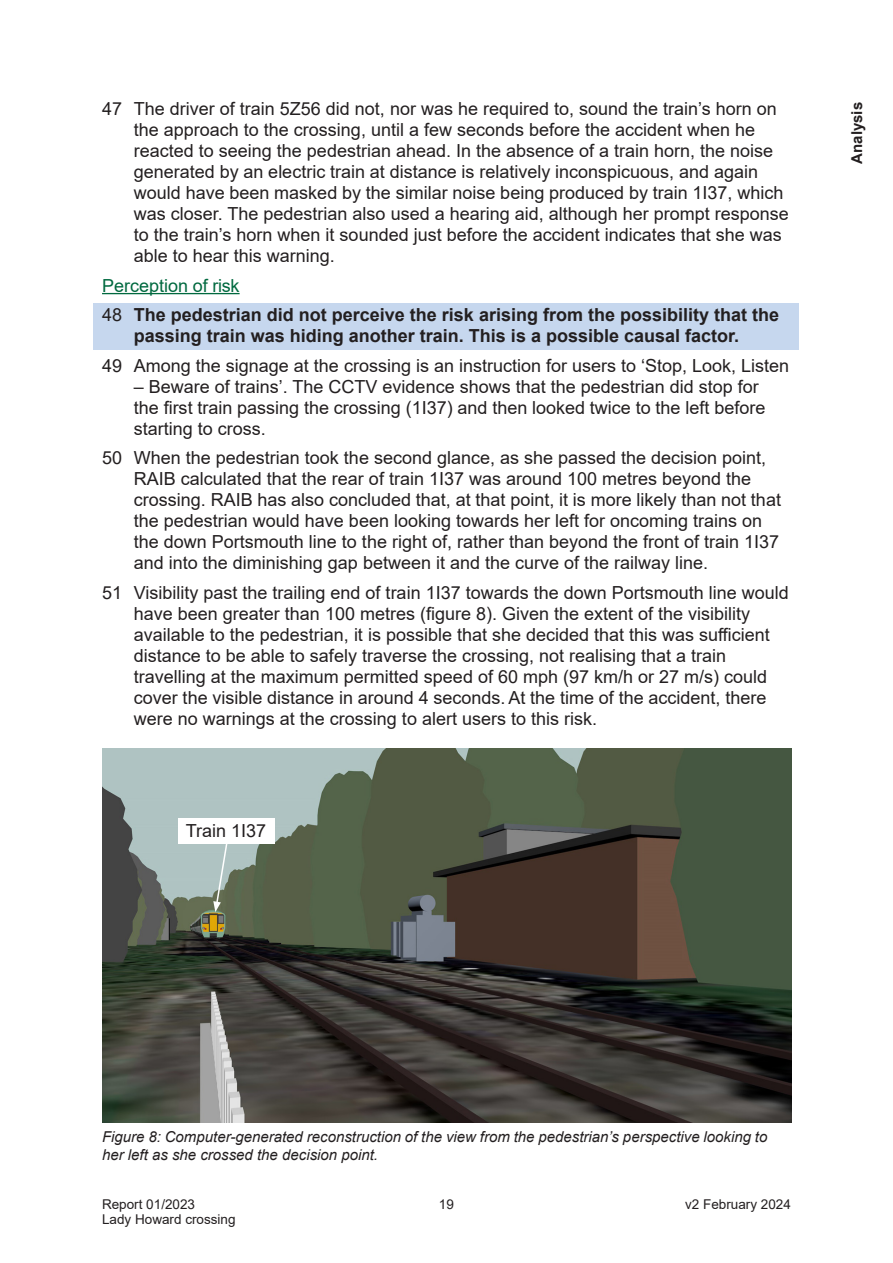
<style>
.page{position:relative;width:893px;height:1263px;background:#fff}
.page>*{position:absolute;margin:0;border:0;box-sizing:border-box;transform-origin:0 0}
.A_-_Body_Copy{font:18px/21px "Arial";color:#231f20}
.A_-_Body_Copy-2{font:700 18px/21px "Arial";color:#231f20;text-align:center}
.A_-_Sub_head_2{font:18px "Arial";color:#00693f}
.Caption_text{font:italic 15px/18px "Arial";color:#231f20}
.t1{font:700 15px "Arial";color:#231f20}
.t2{font:13.5px/15px "Arial";color:#231f20}
.s1{font-weight:400}
</style>
<div class="page">
<div style="left:94px;top:303px;width:705px;height:47px;background:#c6d7ee"></div>
<img style="left:102px;top:748px;width:689px;height:374px">
<div style="left:178px;top:818px;width:96px;height:25px;background:#fff"></div>
<svg style="left:213px;top:843px;width:16px;height:69px"></svg>
<hr style="left:102px;top:293px;width:138px;height:1px;background:#00693f">
<p class="A_-_Body_Copy" style="left:134px;top:98px;width:657px;text-indent:-32px">47 The driver of train 5Z56 did not, nor was he required to, sound the train’s horn on the approach to the crossing, until a few seconds before the accident when he reacted to seeing the pedestrian ahead. In the absence of a train horn, the noise generated by an electric train at distance is relatively inconspicuous, and again would have been masked by the similar noise being produced by train 1I37, which was closer. The pedestrian also used a hearing aid, although her prompt response to the train’s horn when it sounded just before the accident indicates that she was able to hear this warning.</p>
<h3 class="A_-_Sub_head_2" style="left:102px;top:273px;width:139px">Perception of risk</h3>
<p class="A_-_Body_Copy-2" style="left:102px;top:305px;width:678px"><span class="s1">48</span> The pedestrian did not perceive the risk arising from the possibility that the passing train was hiding another train. This is a possible causal factor.</p>
<p class="A_-_Body_Copy" style="left:102px;top:355px;width:689px">49 Among the signage at the crossing is an instruction for users to ‘Stop, Look, Listen</p>
<p class="A_-_Body_Copy" style="left:134px;top:376px;width:633px">– Beware of trains’. The CCTV evidence shows that the pedestrian did stop for the first train passing the crossing (1I37) and then looked twice to the left before starting to cross.</p>
<p class="A_-_Body_Copy" style="left:134px;top:447px;width:649px;text-indent:-32px">50 When the pedestrian took the second glance, as she passed the decision point, RAIB calculated that the rear of train 1I37 was around 100 metres beyond the crossing. RAIB has also concluded that, at that point, it is more likely than not that the pedestrian would have been looking towards her left for oncoming trains on the down Portsmouth line to the right of, rather than beyond the front of train 1I37 and into the diminishing gap between it and the curve of the railway line.</p>
<p class="A_-_Body_Copy" style="left:134px;top:582px;width:656px;text-indent:-32px">51 Visibility past the trailing end of train 1I37 towards the down Portsmouth line would have been greater than 100 metres (figure 8). Given the extent of the visibility available to the pedestrian, it is possible that she decided that this was sufficient distance to be able to safely traverse the crossing, not realising that a train travelling at the maximum permitted speed of 60 mph (97 km/h or 27 m/s) could cover the visible distance in around 4 seconds. At the time of the accident, there were no warnings at the crossing to alert users to this risk.</p>
<p class="A_-_Body_Copy" style="left:186px;top:820px;width:82px">Train 1I37</p>
<p class="t1" style="left:846px;top:164px;width:63px;rotate:-90deg">Analysis</p>
<p class="Caption_text" style="left:102px;top:1128px;width:667px">Figure 8: Computer-generated reconstruction of the view from the pedestrian’s perspective looking to her left as she crossed the decision point.</p>
<p class="t2" style="left:102px;top:1197px;width:135px">Report 01/2023<br>Lady Howard crossing</p>
<p class="t2" style="left:439px;top:1197px;width:17px">19</p>
<p class="t2" style="left:685px;top:1197px;width:107px">v2 February 2024</p>
</div>
